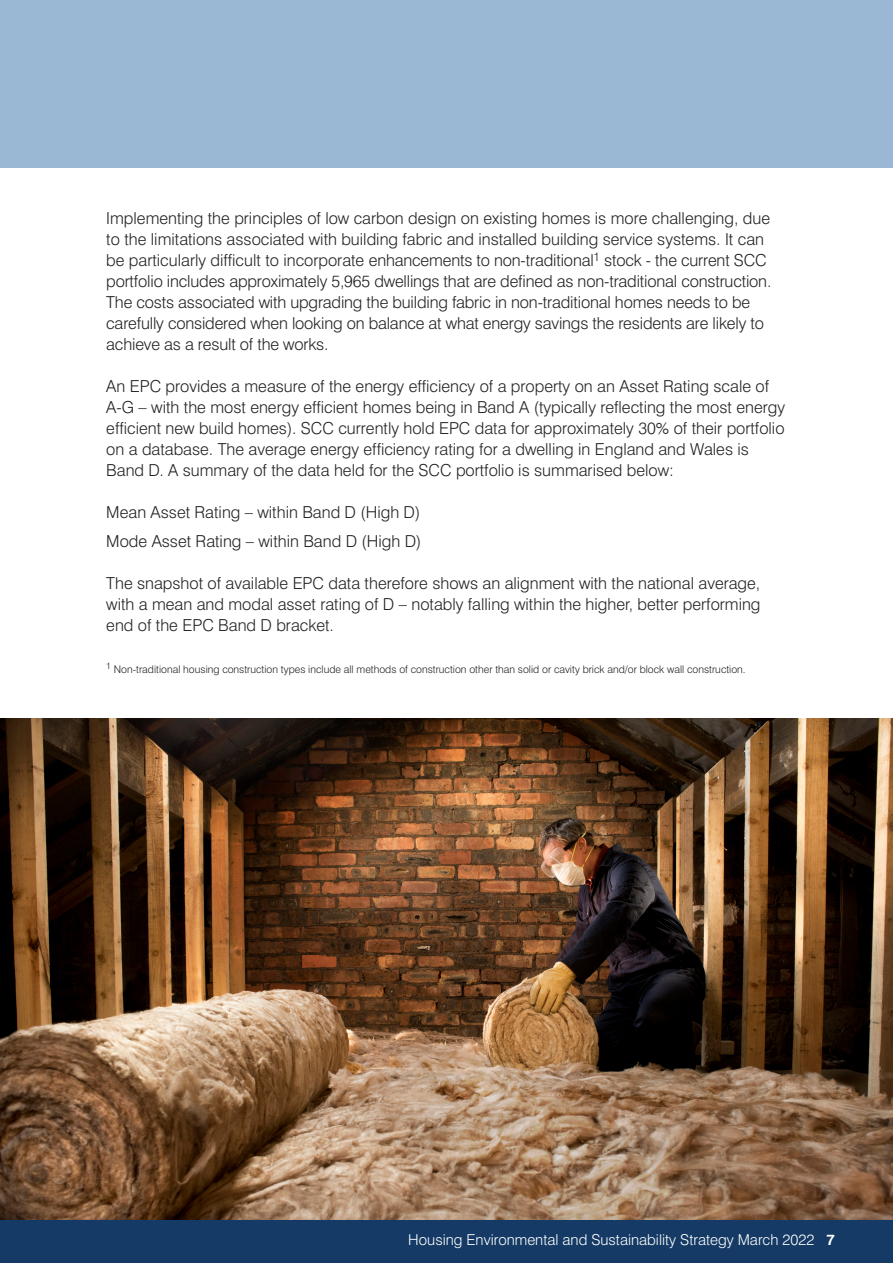
<style>
.page{position:relative;width:893px;height:1263px;background:#fff}
.page>*{position:absolute;margin:0;border:0;box-sizing:border-box;transform-origin:0 0}
.t1{font:300 16.5px/21px "Swiss 721 BT";color:#231f20}
.Main_title{font:300 15px "Swiss 721 BT";color:#fff}
.t2{font:300 10.5px "Swiss 721 BT";color:#231f20}
.s1{font-weight:700}
</style>
<div class="page">
<img style="left:0;top:719px;width:893px;height:501px">
<div style="left:0;top:0;width:893px;height:168px;background:#9ab7d3"></div>
<div style="left:0;top:1220px;width:893px;height:43px;background:#143a65"></div>
<p class="t1" style="left:106px;top:207px;width:667px">Implementing the principles of low carbon design on existing homes is more challenging, due to the limitations associated with building fabric and installed building service systems. It can be particularly difficult to incorporate enhancements to non-traditional<sup>1</sup> stock - the current SCC portfolio includes approximately 5,965 dwellings that are defined as non-traditional construction.<br>The costs associated with upgrading the building fabric in non-traditional homes needs to be carefully considered when looking on balance at what energy savings the residents are likely to achieve as a result of the works.</p>
<p class="t1" style="left:106px;top:375px;width:680px">An EPC provides a measure of the energy efficiency of a property on an Asset Rating scale of A-G – with the most energy efficient homes being in Band A (typically reflecting the most energy efficient new build homes). SCC currently hold EPC data for approximately 30% of their portfolio on a database. The average energy efficiency rating for a dwelling in England and Wales is Band D. A summary of the data held for the SCC portfolio is summarised below:</p>
<p class="t1" style="left:106px;top:501px;width:316px">Mean Asset Rating – within Band D (High D)</p>
<p class="t1" style="left:106px;top:531px;width:317px">Mode Asset Rating – within Band D (High D)</p>
<p class="t1" style="left:106px;top:573px;width:656px;text-align:justify">The snapshot of available EPC data therefore shows an alignment with the national average, with a mean and modal asset rating of D – notably falling within the higher, better performing end of the EPC Band D bracket.</p>
<p class="t2" style="left:106px;top:663px;width:641px"><sup>1</sup> Non-traditional housing construction types include all methods of construction other than solid or cavity brick and/or block wall construction.</p>
<p class="Main_title" style="left:408px;top:1231px;width:428px">Housing Environmental and Sustainability Strategy March 2022 <span class="s1">7</span></p>
</div>
